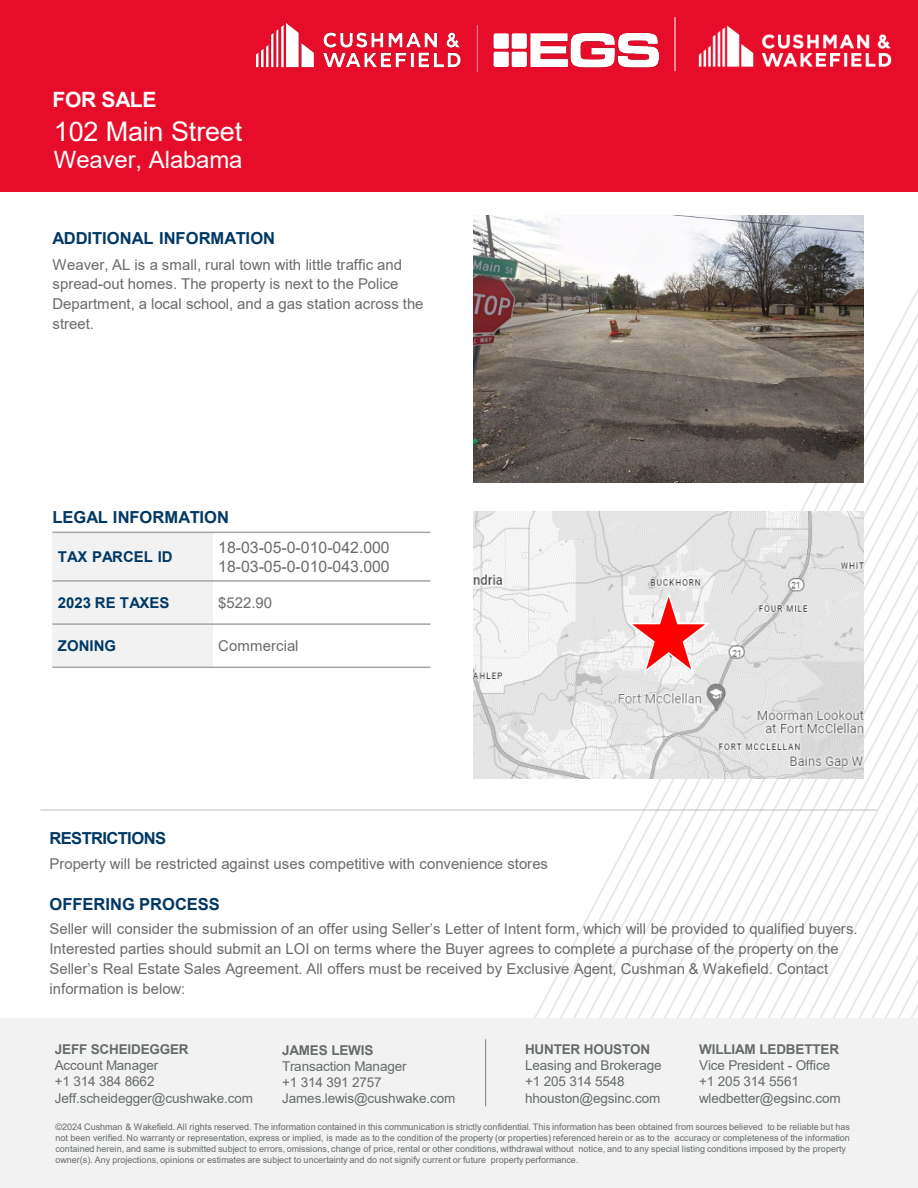
<style>
.page{position:relative;width:918px;height:1188px;background:#fff}
.page>*{position:absolute;margin:0;border:0;box-sizing:border-box;transform-origin:0 0}
.t1{font:27px "Arial";letter-spacing:-.01em;color:#fff}
.t2{font:24px "Arial";letter-spacing:-.005em;color:#fff}
.t3{font:700 21px "Arial";letter-spacing:-.015em;color:#fff}
.t4{font:700 16.5px "Arial";letter-spacing:-.005em;color:#003865}
.t5{font:700 16.5px "Arial";letter-spacing:-.035em;color:#003865}
.t6{font:15.9px/18.9px "Arial";color:#696b6b}
.t7{font:15px/19.8px "Arial";color:#696b6b}
.t8{font:700 15px "Arial";color:#003865}
.t9{font:13.5px "Arial";letter-spacing:-.01em;color:#666b6b}
.t10{font:700 13.5px "Arial";letter-spacing:-.015em;color:#666b6b}
.t11{font:9px/10.8px "Arial";letter-spacing:.005em;color:#666b6b}
</style>
<div class="page">
<svg style="left:597px;top:316px;width:321px;height:702px"></svg>
<svg style="left:727px;top:562px;width:191px;height:456px"></svg>
<svg style="left:805px;top:711px;width:113px;height:307px"></svg>
<div style="left:0;top:1018px;width:918px;height:170px;background:#f2f2f2"></div>
<hr style="left:40px;top:810px;width:838px;height:1px;background:#bfbfbf">
<div style="left:0;top:0;width:918px;height:191px;background:#e70c2a"></div>
<img style="left:698px;top:25px;width:194px;height:42px">
<hr style="left:675px;top:17px;width:1px;height:54px;background:#fff">
<img style="left:473px;top:511px;width:391px;height:267px">
<img style="left:256px;top:23px;width:402px;height:49px">
<img style="left:473px;top:215px;width:391px;height:267px">
<div style="left:52px;top:532px;width:161px;height:49px;background:#f2f2f2"></div>
<div style="left:52px;top:581px;width:161px;height:43px;background:#f2f2f2"></div>
<div style="left:52px;top:624px;width:161px;height:43px;background:#f2f2f2"></div>
<hr style="left:52px;top:580px;width:378px;height:2px;background:#a6a6a6">
<hr style="left:52px;top:623px;width:378px;height:2px;background:#a6a6a6">
<hr style="left:52px;top:532px;width:378px;height:1px;background:#a6a6a6">
<hr style="left:52px;top:667px;width:378px;height:1px;background:#a6a6a6">
<svg style="left:628px;top:589px;width:84px;height:86px"></svg>
<hr style="left:485px;top:1039px;width:1px;height:67px;background:#7f7f7f">
<p class="t3" style="left:52px;top:85px;width:106px">FOR SALE</p>
<p class="t1" style="left:54px;top:113px;width:190px">102 Main Street</p>
<p class="t2" style="left:54px;top:143px;width:190px">Weaver, Alabama</p>
<p class="t4" style="left:52px;top:227px;width:224px">ADDITIONAL INFORMATION</p>
<p class="t7" style="left:52px;top:254px;width:373px">Weaver, AL is a small, rural town with little traffic and spread-out homes. The property is next to the Police Department, a local school, and a gas station across the street.</p>
<p class="t4" style="left:52px;top:505px;width:178px">LEGAL INFORMATION</p>
<p class="t8" style="left:58px;top:546px;width:116px">TAX PARCEL ID</p>
<p class="t6" style="left:218px;top:538px;width:173px">18-03-05-0-010-042.000<br>18-03-05-0-010-043.000</p>
<p class="t8" style="left:58px;top:592px;width:113px">2023 RE TAXES</p>
<p class="t7" style="left:218px;top:593px;width:55px">$522.90</p>
<p class="t8" style="left:58px;top:635px;width:60px">ZONING</p>
<p class="t7" style="left:218px;top:636px;width:82px">Commercial</p>
<h3 class="t5" style="left:50px;top:827px;width:118px">RESTRICTIONS</h3>
<h3 class="t7" style="left:50px;top:854px;width:500px">Property will be restricted against uses competitive with convenience stores</h3>
<h3 class="t4" style="left:50px;top:892px;width:172px">OFFERING PROCESS</h3>
<p class="t7" style="left:50px;top:919px;width:810px">Seller will consider the submission of an offer using Seller’s Letter of Intent form, which will be provided to qualified buyers.<br>Interested parties should submit an LOI on terms where the Buyer agrees to complete a purchase of the property on the Seller’s Real Estate Sales Agreement. All offers must be received by Exclusive Agent, Cushman &amp; Wakefield. Contact information is below:</p>
<p class="t10" style="left:55px;top:1040px;width:135px">JEFF SCHEIDEGGER</p>
<p class="t9" style="left:55px;top:1056px;width:105px">Account Manager</p>
<p class="t9" style="left:55px;top:1072px;width:101px">+1 314 384 8662</p>
<p class="t9" style="left:55px;top:1089px;width:200px">Jeff.scheidegger@cushwake.com</p>
<p class="t10" style="left:282px;top:1040px;width:93px">JAMES LEWIS</p>
<p class="t9" style="left:282px;top:1057px;width:126px">Transaction Manager</p>
<p class="t9" style="left:282px;top:1073px;width:101px">+1 314 391 2757</p>
<p class="t9" style="left:282px;top:1089px;width:175px">James.lewis@cushwake.com</p>
<p class="t10" style="left:525px;top:1040px;width:127px">HUNTER HOUSTON</p>
<p class="t9" style="left:525px;top:1056px;width:138px">Leasing and Brokerage</p>
<p class="t9" style="left:525px;top:1072px;width:101px">+1 205 314 5548</p>
<p class="t9" style="left:525px;top:1089px;width:137px">hhouston@egsinc.com</p>
<p class="t10" style="left:699px;top:1040px;width:141px">WILLIAM LEDBETTER</p>
<p class="t9" style="left:699px;top:1056px;width:132px">Vice President - Office</p>
<p class="t9" style="left:699px;top:1072px;width:101px">+1 205 314 5561</p>
<p class="t9" style="left:699px;top:1089px;width:143px">wledbetter@egsinc.com</p>
<p class="t11" style="left:55px;top:1122px;width:796px">©2024 Cushman &amp; Wakefield. All rights reserved. The information contained in this communication is strictly confidential. This information has been obtained from sources believed to be reliable but has not been verified. No warranty or representation, express or implied, is made as to the condition of the property (or properties) referenced herein or as to the accuracy or completeness of the information contained herein, and same is submitted subject to errors, omissions, change of price, rental or other conditions, withdrawal without notice, and to any special listing conditions imposed by the property owner(s). Any projections, opinions or estimates are subject to uncertainty and do not signify current or future property performance.</p>
</div>
